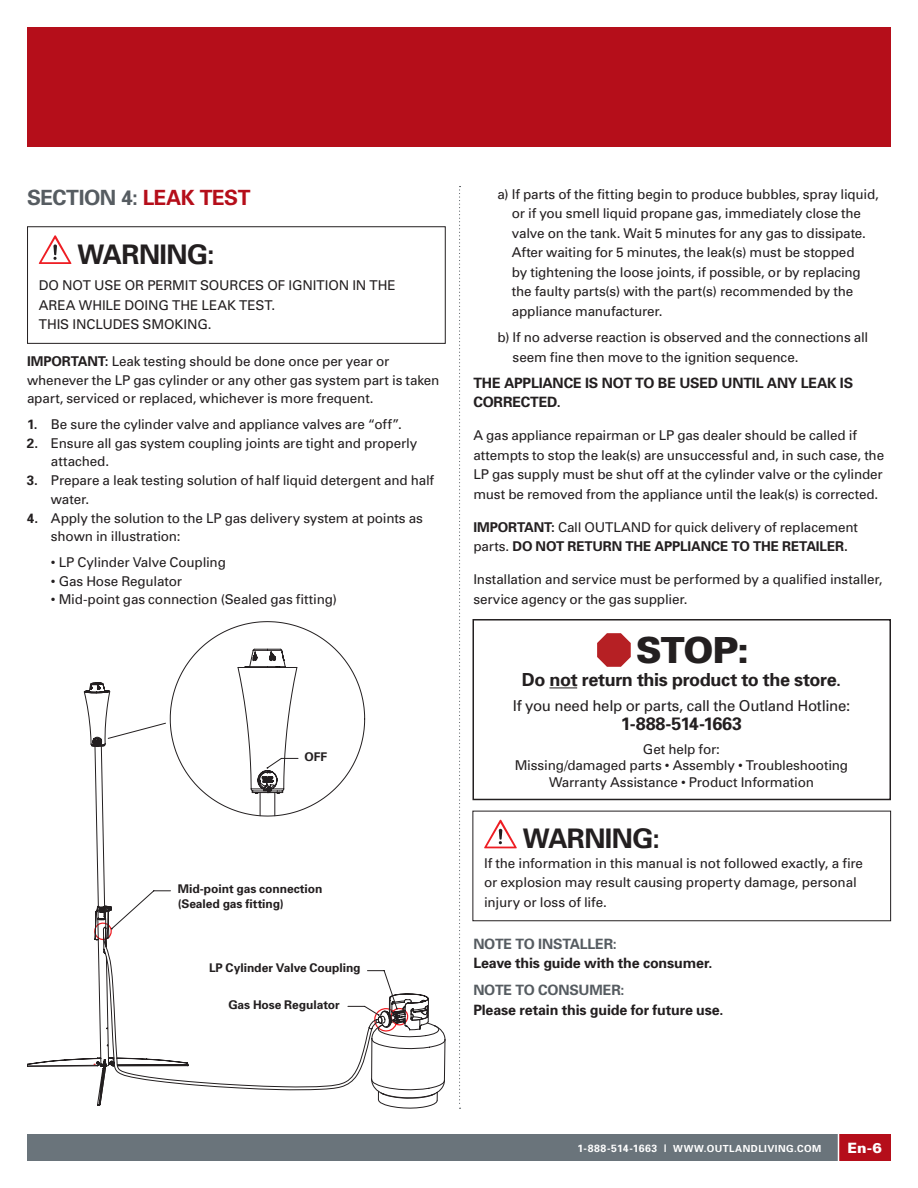
<style>
.page{position:relative;width:918px;height:1188px;background:#fff}
.page>*{position:absolute;margin:0;border:0;box-sizing:border-box;transform-origin:0 0}
.t1{font:900 36px "Univers";color:#231f20}
.t2{font:700 27px "Univers";letter-spacing:-.02em;color:#231f20}
.t3{font:700 21px "Univers";letter-spacing:-.02em;color:#565c61}
.t4{font:700 18px "Univers";letter-spacing:-.02em;color:#231f20}
.t5{font:15px "Univers";letter-spacing:-.02em;color:#231f20}
.t6{font:700 14.25px/19.5px "Univers";letter-spacing:-.01em;color:#231f20}
.t7{font:700 14.25px "Univers";letter-spacing:-.015em;color:#565c61}
.t8{font:900 14.25px "Univers";color:#fff}
.t9{font:13.5px/19.5px "Univers";letter-spacing:-.01em;color:#231f20}
.t10{font:700 13.5px/19.5px "Univers";letter-spacing:-.01em;color:#231f20}
.t11{font:700 12px/15px "Univers";letter-spacing:-.005em;color:#231f20}
.t12{font:700 9.75px "Univers";letter-spacing:.05em;color:#fff}
.s1{color:#b50e1a}
.s2{font-weight:700}
.s3{font-weight:400}
.s4{font-size:10.5px}
</style>
<div class="page">
<div style="left:27px;top:27px;width:864px;height:120px;background:#b50e1a"></div>
<div style="left:27px;top:1134px;width:811px;height:27px;background:#6a747b"></div>
<div style="left:839px;top:1134px;width:52px;height:27px;background:#b50e1a"></div>
<svg style="left:27px;top:621px;width:406px;height:485px"></svg>
<svg style="left:96px;top:932px;width:349px;height:173px"></svg>
<div style="left:27px;top:226px;width:419px;height:118px;border:1px solid #231f20"></div>
<svg style="left:39px;top:235px;width:32px;height:29px"></svg>
<div style="left:472px;top:619px;width:419px;height:181px;border:2px solid #231f20"></div>
<svg style="left:549px;top:687px;width:28px;height:1px"></svg>
<svg style="left:597px;top:633px;width:34px;height:34px"></svg>
<div style="left:472px;top:811px;width:419px;height:110px;border:1px solid #231f20"></div>
<svg style="left:484px;top:820px;width:33px;height:28px"></svg>
<svg style="left:459px;top:186px;width:2px;height:923px"></svg>
<h3 class="t3" style="left:27px;top:184px;width:225px">SECTION 4: <span class="s1">LEAK TEST</span></h3>
<h2 class="t2" style="left:78px;top:237px;width:138px">WARNING:</h2>
<p class="t9" style="left:39px;top:275px;width:359px">DO NOT USE OR PERMIT SOURCES OF IGNITION IN THE<br>AREA WHILE DOING THE LEAK TEST.<br>THIS INCLUDES SMOKING.</p>
<p class="t9" style="left:27px;top:352px;width:414px;line-height:18.8px"><span class="s2">IMPORTANT:</span> Leak testing should be done once per year or whenever the LP gas cylinder or any other gas system part is taken apart, serviced or replaced, whichever is more frequent.</p>
<p class="t9" style="left:27px;top:414px;width:377px"><span class="s2">1.</span> Be sure the cylinder valve and appliance valves are “off”.</p>
<p class="t9" style="left:51px;top:433px;width:368px;line-height:18.8px;text-indent:-24px"><span class="s2">2.</span> Ensure all gas system coupling joints are tight and properly attached.</p>
<p class="t9" style="left:51px;top:471px;width:385px;line-height:18.8px;text-indent:-24px"><span class="s2">3.</span> Prepare a leak testing solution of half liquid detergent and half water.</p>
<p class="t9" style="left:51px;top:508px;width:374px;line-height:18.8px;text-indent:-24px"><span class="s2">4.</span> Apply the solution to the LP gas delivery system at points as shown in illustration:</p>
<p class="t9" style="left:51px;top:552px;width:176px">• LP Cylinder Valve Coupling</p>
<p class="t9" style="left:51px;top:571px;width:133px">• Gas Hose Regulator</p>
<p class="t9" style="left:51px;top:590px;width:288px">• Mid-point gas connection (Sealed gas fitting)</p>
<p class="t11" style="left:305px;top:749px;width:24px">OFF</p>
<p class="t11" style="left:178px;top:881px;width:146px">Mid-point gas connection (Sealed gas fitting)</p>
<p class="t11" style="left:209px;top:960px;width:153px">LP Cylinder Valve Coupling</p>
<p class="t11" style="left:228px;top:997px;width:113px">Gas Hose Regulator</p>
<p class="t9" style="left:512px;top:184px;width:368px;text-indent:-15px">a) If parts of the fitting begin to produce bubbles, spray liquid, or if you smell liquid propane gas, immediately close the valve on the tank. Wait 5 minutes for any gas to dissipate.<br>After waiting for 5 minutes, the leak(s) must be stopped<br>by tightening the loose joints, if possible, or by replacing the faulty parts(s) with the part(s) recommended by the appliance manufacturer.</p>
<p class="t9" style="left:513px;top:327px;width:357px;text-indent:-15px">b) If no adverse reaction is observed and the connections all seem fine then move to the ignition sequence.</p>
<p class="t6" style="left:473px;top:373px;width:381px">THE APPLIANCE IS NOT TO BE USED UNTIL ANY LEAK IS<br>CORRECTED.</p>
<p class="t9" style="left:473px;top:426px;width:412px">A gas appliance repairman or LP gas dealer should be called if attempts to stop the leak(s) are unsuccessful and, in such case, the LP gas supply must be shut off at the cylinder valve or the cylinder must be removed from the appliance until the leak(s) is corrected.</p>
<p class="t10" style="left:473px;top:517px;width:386px">IMPORTANT: <span class="s3">Call OUTLAND for quick delivery of replacement parts.</span> DO NOT RETURN THE APPLIANCE TO THE RETAILER.</p>
<p class="t9" style="left:473px;top:570px;width:411px">Installation and service must be performed by a qualified installer, service agency or the gas supplier.</p>
<h1 class="t1" style="left:636px;top:628px;width:115px">STOP:</h1>
<h3 class="t4" style="left:522px;top:668px;width:321px">Do not return this product to the store<span class="s3">.</span></h3>
<p class="t5" style="left:513px;top:696px;width:339px">If you need help or parts, call the Outland Hotline:</p>
<h3 class="t4" style="left:621px;top:712px;width:123px">1-888-514-1663</h3>
<p class="t9" style="left:515px;top:740px;width:335px;line-height:16.5px;text-align:center">Get help for:<br>Missing/damaged parts • Assembly • Troubleshooting<br>Warranty Assistance • Product Information</p>
<h2 class="t2" style="left:523px;top:821px;width:138px">WARNING:</h2>
<p class="t9" style="left:484px;top:853px;width:381px">If the information in this manual is not followed exactly, a fire or explosion may result causing property damage, personal injury or loss of life.</p>
<p class="t7" style="left:473px;top:935px;width:145px">NOTE TO INSTALLER:</p>
<p class="t6" style="left:473px;top:953px;width:241px">Leave this guide with the consumer.</p>
<p class="t7" style="left:473px;top:981px;width:153px">NOTE TO CONSUMER:</p>
<p class="t6" style="left:473px;top:1000px;width:252px">Please retain this guide for future use.</p>
<p class="t12" style="left:578px;top:1142px;width:245px"><span class="s4">1-888-514-1663 |</span> WWW.OUTLANDLIVING.COM</p>
<p class="t8" style="left:848px;top:1139px;width:36px">En-6</p>
</div>
